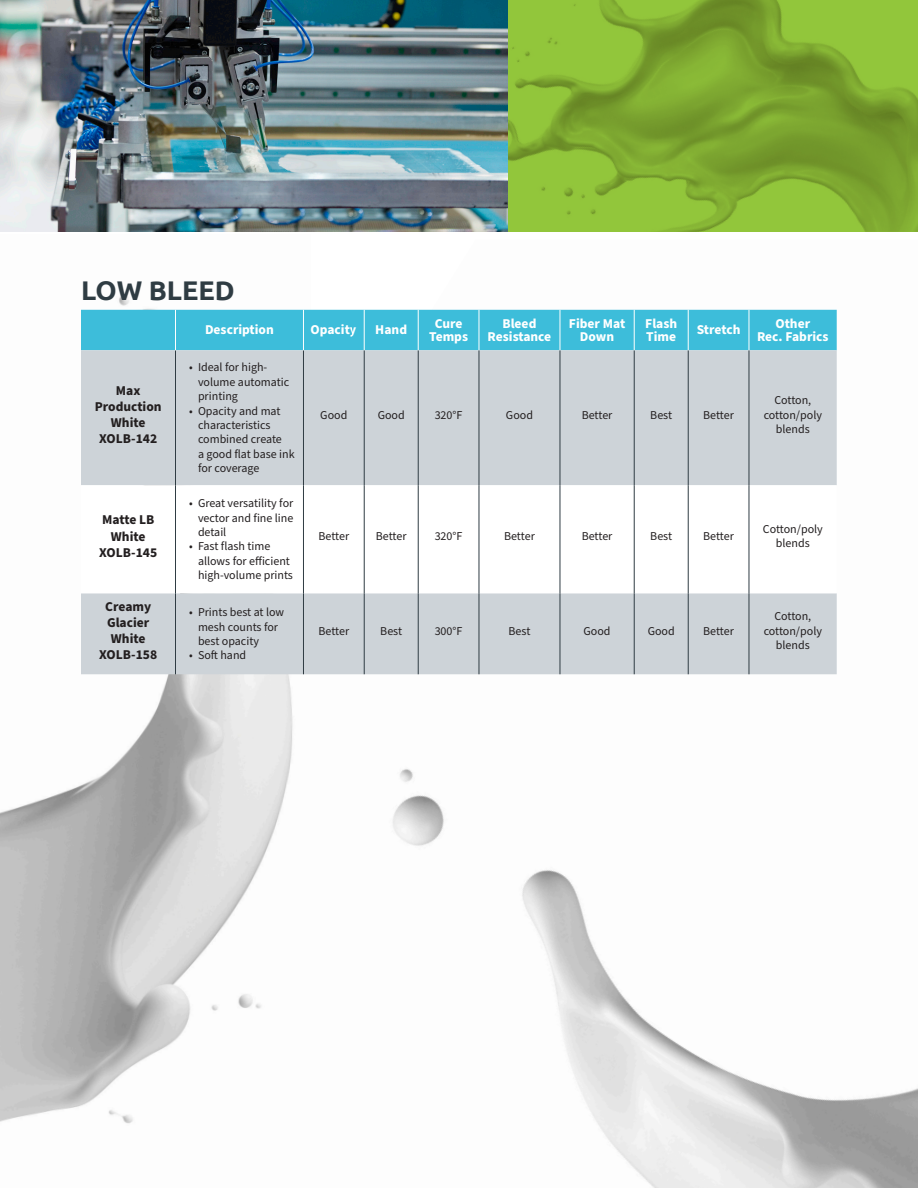
<style>
.page{position:relative;width:918px;height:1188px;background:#fff}
.page>*{position:absolute;margin:0;border:0;box-sizing:border-box;transform-origin:0 0}
.t1{font:700 27px "Ubuntu";color:#2f3c43}
.t2{font:700 13.5px/13.5px "Source Sans Pro";color:#fff;text-align:center}
.t3{font:700 13.5px/16.2px "Source Sans Pro";color:#231f20;text-align:center}
.t4{font:12px/14.4px "Source Sans Pro";color:#231f20}
</style>
<div class="page">
<img style="left:0;top:295px;width:304px;height:829px">
<img style="left:304px;top:309px;width:614px;height:879px">
<div style="left:81px;top:310px;width:756px;height:40px;background:#3dbdda"></div>
<div style="left:81px;top:350px;width:756px;height:324px;background:#cdd3d8"></div>
<svg style="left:81px;top:485px;width:756px;height:108px"></svg>
<hr style="left:175px;top:350px;width:1px;height:135px;background:#2f3c43">
<hr style="left:303px;top:350px;width:1px;height:135px;background:#2f3c43">
<hr style="left:364px;top:350px;width:1px;height:135px;background:#2f3c43">
<hr style="left:418px;top:350px;width:1px;height:135px;background:#2f3c43">
<hr style="left:479px;top:350px;width:1px;height:135px;background:#2f3c43">
<hr style="left:560px;top:350px;width:1px;height:135px;background:#2f3c43">
<hr style="left:634px;top:350px;width:1px;height:135px;background:#2f3c43">
<hr style="left:688px;top:350px;width:1px;height:135px;background:#2f3c43">
<hr style="left:749px;top:350px;width:1px;height:135px;background:#2f3c43">
<hr style="left:175px;top:485px;width:1px;height:108px;background:#2f3c43">
<hr style="left:303px;top:485px;width:1px;height:108px;background:#2f3c43">
<hr style="left:364px;top:485px;width:1px;height:108px;background:#2f3c43">
<hr style="left:418px;top:485px;width:1px;height:108px;background:#2f3c43">
<hr style="left:479px;top:485px;width:1px;height:108px;background:#2f3c43">
<hr style="left:560px;top:485px;width:1px;height:108px;background:#2f3c43">
<hr style="left:634px;top:485px;width:1px;height:108px;background:#2f3c43">
<hr style="left:688px;top:485px;width:1px;height:108px;background:#2f3c43">
<hr style="left:749px;top:485px;width:1px;height:108px;background:#2f3c43">
<hr style="left:175px;top:593px;width:1px;height:81px;background:#2f3c43">
<hr style="left:303px;top:593px;width:1px;height:81px;background:#2f3c43">
<hr style="left:364px;top:593px;width:1px;height:81px;background:#2f3c43">
<hr style="left:418px;top:593px;width:1px;height:81px;background:#2f3c43">
<hr style="left:479px;top:593px;width:1px;height:81px;background:#2f3c43">
<hr style="left:560px;top:593px;width:1px;height:81px;background:#2f3c43">
<hr style="left:634px;top:593px;width:1px;height:81px;background:#2f3c43">
<hr style="left:688px;top:593px;width:1px;height:81px;background:#2f3c43">
<hr style="left:749px;top:593px;width:1px;height:81px;background:#2f3c43">
<hr style="left:175px;top:310px;width:1px;height:40px;background:#fff">
<hr style="left:303px;top:310px;width:1px;height:40px;background:#fff">
<hr style="left:364px;top:310px;width:1px;height:40px;background:#fff">
<hr style="left:418px;top:310px;width:1px;height:40px;background:#fff">
<hr style="left:479px;top:310px;width:1px;height:40px;background:#fff">
<hr style="left:560px;top:310px;width:1px;height:40px;background:#fff">
<hr style="left:634px;top:310px;width:1px;height:40px;background:#fff">
<hr style="left:688px;top:310px;width:1px;height:40px;background:#fff">
<hr style="left:749px;top:310px;width:1px;height:40px;background:#fff">
<img style="left:507px;top:0;width:411px;height:232px">
<img style="left:0;top:0;width:507px;height:232px">
<p class="t1" style="left:81px;top:274px;width:155px">LOW BLEED</p>
<p class="t2" style="left:205px;top:324px;width:70px">Description</p>
<p class="t2" style="left:311px;top:324px;width:48px">Opacity</p>
<p class="t2" style="left:375px;top:324px;width:33px">Hand</p>
<p class="t2" style="left:429px;top:317px;width:40px">Cure<br>Temps</p>
<p class="t2" style="left:488px;top:317px;width:65px">Bleed<br>Resistance</p>
<p class="t2" style="left:569px;top:317px;width:58px">Fiber Mat<br>Down</p>
<p class="t2" style="left:645px;top:317px;width:33px;text-align:left">Flash<br>Time</p>
<p class="t2" style="left:697px;top:324px;width:45px">Stretch</p>
<p class="t2" style="left:757px;top:317px;width:73px">Other<br>Rec. Fabrics</p>
<p class="t3" style="left:95px;top:383px;width:68px">Max<br>Production<br>White<br>XOLB-142</p>
<p class="t3" style="left:99px;top:512px;width:59px">Matte LB<br>White<br>XOLB-145</p>
<p class="t3" style="left:105px;top:599px;width:47px;text-align:left">Creamy<br>Glacier</p>
<p class="t3" style="left:111px;top:631px;width:36px">White</p>
<p class="t3" style="left:99px;top:647px;width:59px">XOLB-158</p>
<p class="t4" style="left:198px;top:361px;width:93px;text-indent:-9px">• Ideal for high&shy;volume automatic printing</p>
<p class="t4" style="left:198px;top:404px;width:98px;text-indent:-9px">• Opacity and mat characteristics combined create<br>a good flat base ink for coverage</p>
<p class="t4" style="left:320px;top:408px;width:29px">Good</p>
<p class="t4" style="left:378px;top:408px;width:29px">Good</p>
<p class="t4" style="left:435px;top:408px;width:29px">320°F</p>
<p class="t4" style="left:506px;top:408px;width:29px">Good</p>
<p class="t4" style="left:582px;top:408px;width:32px">Better</p>
<p class="t4" style="left:650px;top:408px;width:23px">Best</p>
<p class="t4" style="left:703px;top:408px;width:32px">Better</p>
<p class="t4" style="left:764px;top:394px;width:60px;text-align:center">Cotton, cotton/poly blends</p>
<p class="t4" style="left:198px;top:496px;width:97px;text-align:justify;text-indent:-9px">• Great versatility for vector and fine line detail</p>
<p class="t4" style="left:198px;top:540px;width:97px;text-indent:-9px">• Fast flash time allows for efficient high-volume prints</p>
<p class="t4" style="left:198px;top:605px;width:88px;text-indent:-9px">• Prints best at low mesh counts for best opacity</p>
<p class="t4" style="left:189px;top:649px;width:59px">• Soft hand</p>
<p class="t4" style="left:318px;top:529px;width:32px">Better</p>
<p class="t4" style="left:376px;top:529px;width:32px">Better</p>
<p class="t4" style="left:435px;top:529px;width:29px">320°F</p>
<p class="t4" style="left:504px;top:529px;width:32px">Better</p>
<p class="t4" style="left:582px;top:529px;width:32px">Better</p>
<p class="t4" style="left:650px;top:529px;width:23px">Best</p>
<p class="t4" style="left:703px;top:529px;width:32px">Better</p>
<p class="t4" style="left:763px;top:522px;width:61px;text-align:center">Cotton/poly blends</p>
<p class="t4" style="left:318px;top:624px;width:32px">Better</p>
<p class="t4" style="left:380px;top:624px;width:23px">Best</p>
<p class="t4" style="left:435px;top:624px;width:29px">300°F</p>
<p class="t4" style="left:509px;top:624px;width:23px">Best</p>
<p class="t4" style="left:584px;top:624px;width:29px">Good</p>
<p class="t4" style="left:648px;top:624px;width:29px">Good</p>
<p class="t4" style="left:703px;top:624px;width:32px">Better</p>
<p class="t4" style="left:764px;top:610px;width:60px;text-align:center">Cotton, cotton/poly blends</p>
</div>
